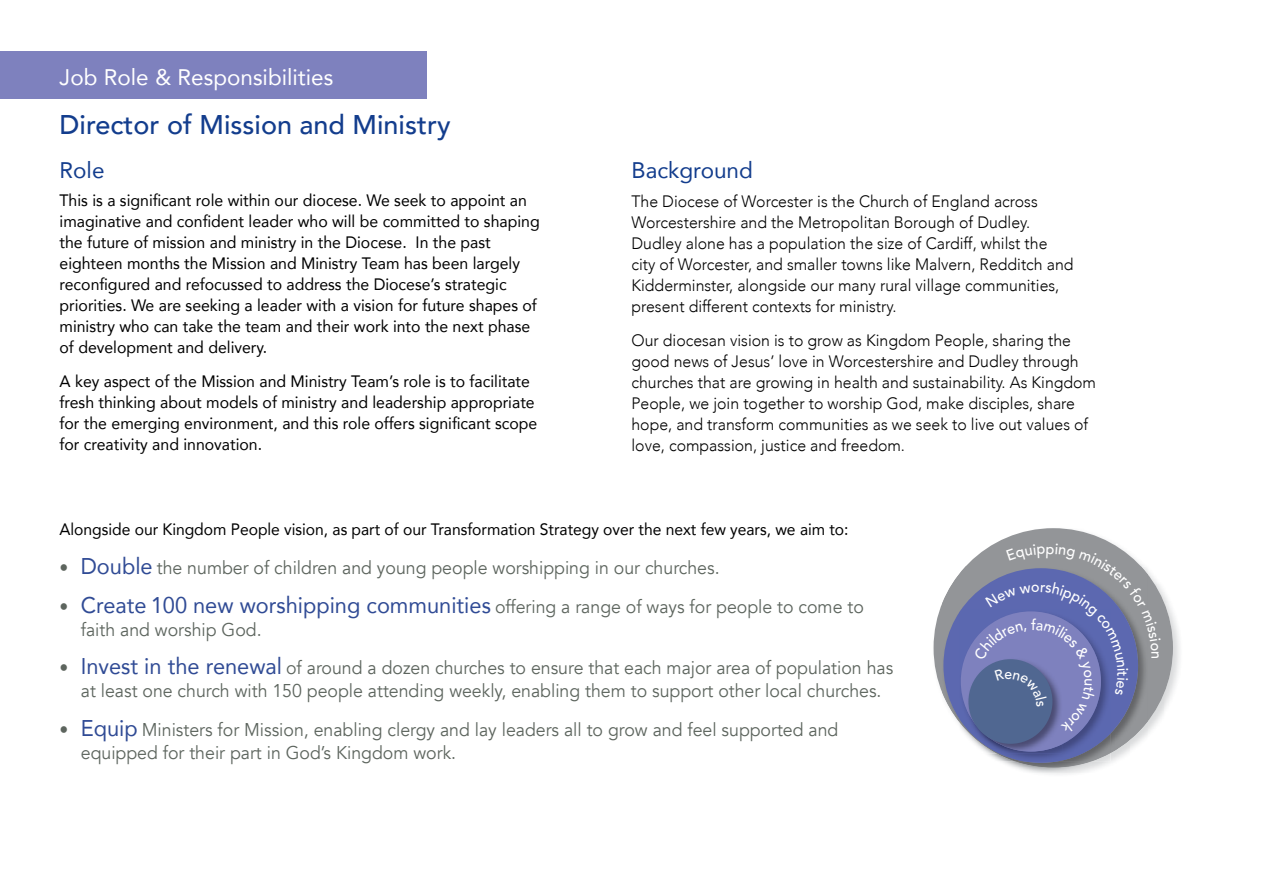
<style>
.page{position:relative;width:1263px;height:893px;background:#fff}
.page>*{position:absolute;margin:0;border:0;box-sizing:border-box;transform-origin:0 0}
.t1{font:500 27px "Avenir";color:#133d8d}
.t2{font:22.5px "Avenir";color:#fff}
.t3{font:22.5px "Avenir";color:#133d8d}
.t4{font:18.45px/22.6px "Avenir";color:#5d655e;scale:.96 1}
.t5{font:16.5px/21px "Avenir";color:#000;scale:.96 1}
.t6{font:300 16.5px/21px "Avenir";color:#000;scale:.96 1}
.t7{font:16.5px "Avenir";color:#000;scale:.95 1}
.t8{font:500 14.55px "Avenir";color:#fff;scale:.96 1}
.s1{font-size:22.65px;color:#304b95}
</style>
<div class="page">
<div style="left:0;top:51px;width:427px;height:48px;background:#7e81be"></div>
<img style="left:1023px;top:528px;width:88px;height:15px">
<img style="left:1161px;top:588px;width:8px;height:15px">
<img style="left:1164px;top:603px;width:16px;height:107px">
<img style="left:1161px;top:695px;width:3px;height:22px">
<div style="left:933px;top:528px;width:240px;height:240px;background:#939598;border-radius:50%"></div>
<img style="left:942px;top:566px;width:206px;height:202px">
<div style="left:943px;top:568px;width:195px;height:195px;background:#5c68b0;border-radius:50%"></div>
<img style="left:959px;top:610px;width:151px;height:151px">
<img style="left:967px;top:751px;width:95px;height:2px">
<img style="left:967px;top:658px;width:95px;height:93px">
<div style="left:968px;top:659px;width:84px;height:85px;background:#506791;border-radius:50%"></div>
<svg style="left:974px;top:543px;width:187px;height:191px"></svg>
<h2 class="t2" style="left:60px;top:59px;width:275px">Job Role &amp; Responsibilities</h2>
<h1 class="t1" style="left:60px;top:101px;width:392px">Director of Mission and Ministry</h1>
<h2 class="t3" style="left:60px;top:152px;width:47px">Role</h2>
<p class="t5" style="left:60px;top:189px;width:502px">This is a significant role within our diocese. We seek to appoint an imaginative and confident leader who will be committed to shaping the future of mission and ministry in the Diocese. In the past eighteen months the Mission and Ministry Team has been largely reconfigured and refocussed to address the Diocese’s strategic priorities. We are seeking a leader with a vision for future shapes of ministry who can take the team and their work into the next phase of development and delivery.</p>
<p class="t5" style="left:60px;top:370px;width:499px">A key aspect of the Mission and Ministry Team’s role is to facilitate fresh thinking about models of ministry and leadership appropriate for the emerging environment, and this role offers significant scope for creativity and innovation.</p>
<h2 class="t3" style="left:631px;top:152px;width:123px">Background</h2>
<p class="t6" style="left:631px;top:191px;width:462px">The Diocese of Worcester is the Church of England across Worcestershire and the Metropolitan Borough of Dudley.<br>Dudley alone has a population the size of Cardiff, whilst the city of Worcester, and smaller towns like Malvern, Redditch and Kidderminster, alongside our many rural village communities, present different contexts for ministry.</p>
<p class="t6" style="left:631px;top:330px;width:485px">Our diocesan vision is to grow as Kingdom People, sharing the good news of Jesus’ love in Worcestershire and Dudley through churches that are growing in health and sustainability. As Kingdom People, we join together to worship God, make disciples, share hope, and transform communities as we seek to live out values of love, compassion, justice and freedom.</p>
<p class="t7" style="left:60px;top:516px;width:832px">Alongside our Kingdom People vision, as part of our Transformation Strategy over the next few years, we aim to:</p>
<p class="t4" style="left:60px;top:557px;width:689px">• <span class="s1">Double</span> the number of children and young people worshipping in our churches.</p>
<p class="t4" style="left:81px;top:595px;width:817px;text-indent:-21px">• <span class="s1">Create 100 new worshipping communities</span> offering a range of ways for people to come to faith and worship God.</p>
<p class="t4" style="left:60px;top:657px;width:870px;text-align:center">• <span class="s1">Invest in the renewal</span> of around a dozen churches to ensure that each major area of population has at least one church with 150 people attending weekly, enabling them to support other local churches.</p>
<p class="t4" style="left:81px;top:719px;width:791px;text-indent:-21px">• <span class="s1">Equip</span> Ministers for Mission, enabling clergy and lay leaders all to grow and feel supported and equipped for their part in God’s Kingdom work.</p>
<p class="t8" style="left:1004px;top:661px;width:10px">e</p>
</div>
